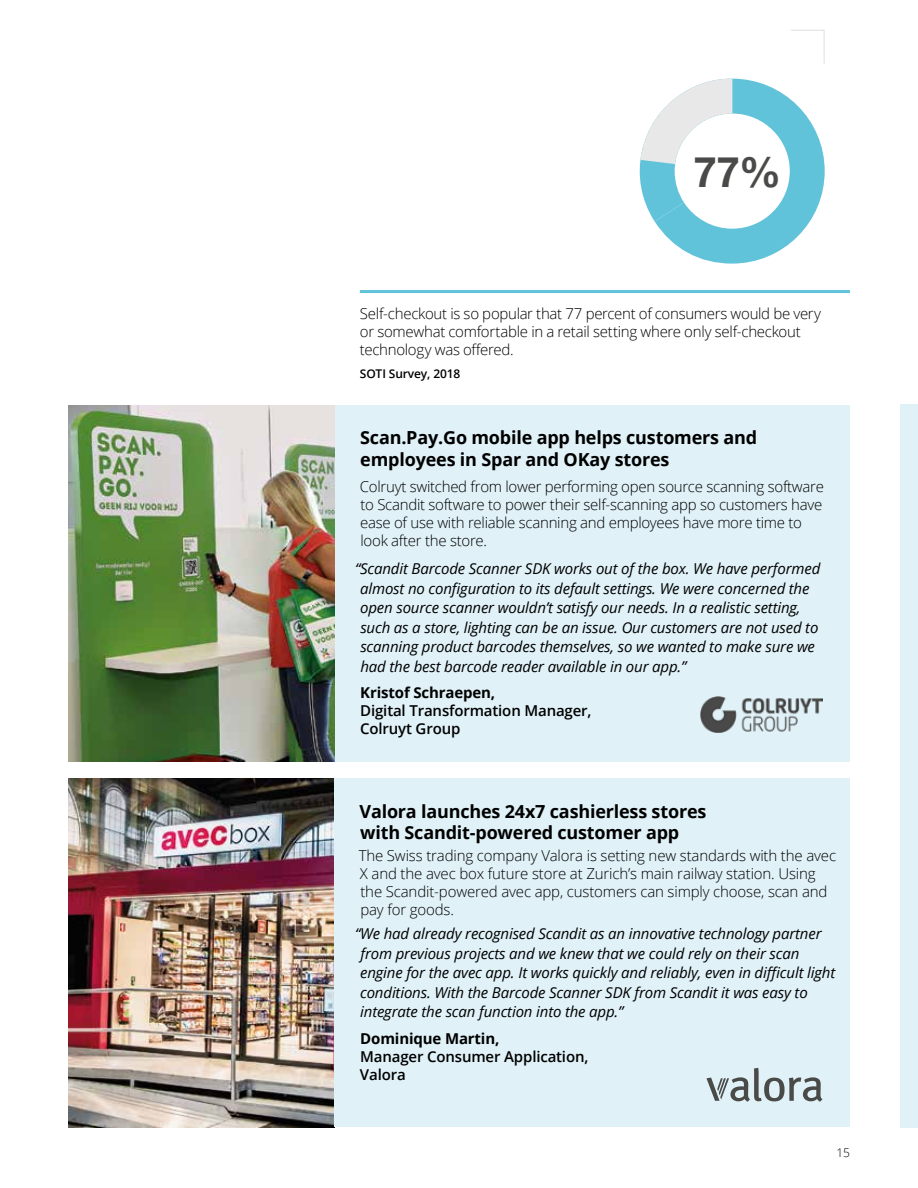
<style>
.page{position:relative;width:918px;height:1188px;background:#fff}
.page>*{position:absolute;margin:0;border:0;box-sizing:border-box;transform-origin:0 0}
.t1{font:700 42px "Helvetica Neue";color:#4a4a49}
.t2{font:700 18px/21.6px "Open Sans";letter-spacing:-.01em;color:#000}
.t3{font:italic 15px/19.5px "Open Sans";letter-spacing:-.01em;color:#000}
.t4{font:300 15px/18px "Open Sans";letter-spacing:-.02em;color:#000}
.t5{font:600 15px/18px "Open Sans";letter-spacing:-.01em;color:#000}
.t6{font:700 15px "Open Sans";letter-spacing:-.01em;color:#000}
.t7{font:600 12px "Open Sans";letter-spacing:-.01em;color:#000}
.t8{font:300 12px "Open Sans";color:#000}
</style>
<div class="page">
<div style="left:901px;top:404px;width:17px;height:723px;background:#e0f1f7"></div>
<svg style="left:791px;top:30px;width:34px;height:34px"></svg>
<img style="left:68px;top:779px;width:266px;height:348px">
<div style="left:334px;top:778px;width:516px;height:349px;background:#e0f1f7"></div>
<div style="left:334px;top:405px;width:516px;height:357px;background:#e0f1f7"></div>
<hr style="left:360px;top:290px;width:490px;height:3px;background:#61c3d9">
<svg style="left:639px;top:79px;width:186px;height:185px"></svg>
<img style="left:701px;top:696px;width:122px;height:36px">
<svg style="left:706px;top:1068px;width:117px;height:34px"></svg>
<img style="left:68px;top:405px;width:266px;height:357px">
<h1 class="t1" style="left:694px;top:139px;width:89px">77%</h1>
<p class="t4" style="left:360px;top:304px;width:463px">Self-checkout is so popular that 77 percent of consumers would be very or somewhat comfortable in a retail setting where only self-checkout technology was offered.</p>
<p class="t7" style="left:360px;top:366px;width:102px">SOTI Survey, 2018</p>
<p class="t2" style="left:360px;top:426px;width:399px">Scan.Pay.Go mobile app helps customers and employees in Spar and OKay stores</p>
<p class="t4" style="left:360px;top:478px;width:466px">Colruyt switched from lower performing open source scanning software to Scandit software to power their self-scanning app so customers have ease of use with reliable scanning and employees have more time to look after the store.</p>
<p class="t3" style="left:360px;top:559px;width:462px;text-indent:-5px">“Scandit Barcode Scanner SDK works out of the box. We have performed almost no configuration to its default settings. We were concerned the open source scanner wouldn’t satisfy our needs. In a realistic setting, such as a store, lighting can be an issue. Our customers are not used to scanning product barcodes themselves, so we wanted to make sure we had the best barcode reader available in our app.”</p>
<p class="t6" style="left:360px;top:682px;width:136px">Kristof Schraepen,</p>
<p class="t5" style="left:360px;top:702px;width:233px">Digital Transformation Manager,<br>Colruyt Group</p>
<p class="t2" style="left:359px;top:800px;width:348px">Valora launches 24x7 cashierless stores with Scandit-powered customer app</p>
<p class="t4" style="left:359px;top:847px;width:479px">The Swiss trading company Valora is setting new standards with the avec X and the avec box future store at Zurich’s main railway station. Using the Scandit-powered avec app, customers can simply choose, scan and pay for goods.</p>
<p class="t3" style="left:360px;top:924px;width:477px;text-indent:-5px">“We had already recognised Scandit as an innovative technology partner from previous projects and we knew that we could rely on their scan engine for the avec app. It works quickly and reliably, even in difficult light conditions. With the Barcode Scanner SDK from Scandit it was easy to integrate the scan function into the app.”</p>
<p class="t6" style="left:360px;top:1028px;width:141px">Dominique Martin,</p>
<p class="t5" style="left:360px;top:1047px;width:230px">Manager Consumer Application,<br>Valora</p>
<p class="t8" style="left:836px;top:1144px;width:15px">15</p>
</div>
